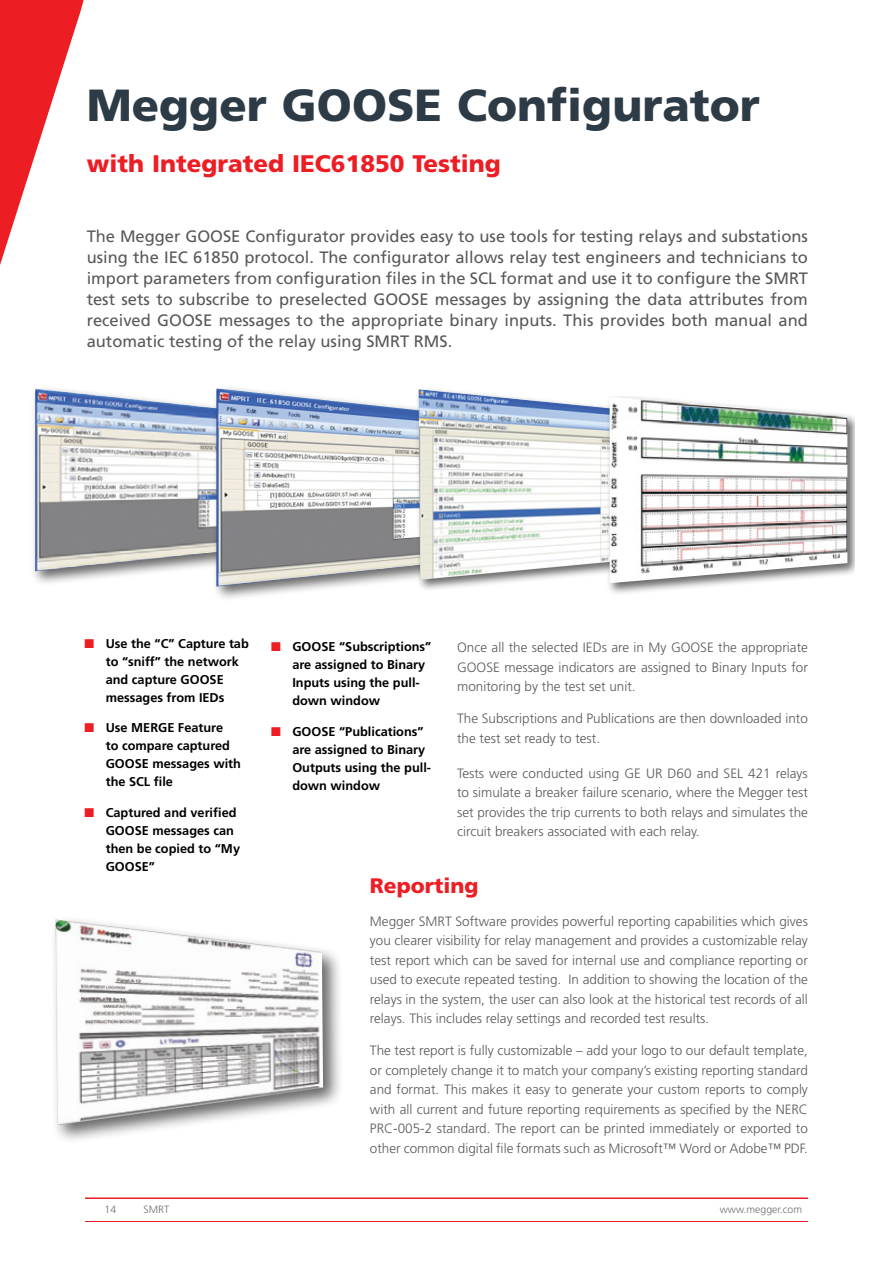
<style>
.page{position:relative;width:893px;height:1263px;background:#fff}
.page>*{position:absolute;margin:0;border:0;box-sizing:border-box;transform-origin:0 0}
.t1{font:900 45px "Frutiger";color:#2c3b46}
.t2{font:900 24px "Frutiger";color:#ed1d24}
.t3{font:900 21px "Frutiger";color:#ed1d24}
.t4{font:16.5px/21px "Frutiger LT Std";color:#58595b;text-align:justify}
.t5{font:300 13.5px/19.5px "Frutiger LT Std";color:#58595b;text-align:justify}
.t6{font:700 12.75px/18px "Frutiger";color:#000}
.t7{font:300 10.5px "Frutiger LT Std";color:#6d6e71}
.s1{color:#ed1d24}
</style>
<div class="page">
<div style="left:31px;top:385px;width:276px;height:202px;background:#000;opacity:.6"></div>
<img style="left:35px;top:389px;width:177px;height:182px">
<div style="left:212px;top:384px;width:305px;height:218px;background:#000;opacity:.6"></div>
<img style="left:216px;top:388px;width:199px;height:198px">
<div style="left:415px;top:386px;width:272px;height:206px;background:#000;opacity:.6"></div>
<img style="left:419px;top:389px;width:268px;height:191px">
<div style="left:606px;top:396px;width:248px;height:200px;background:#000;opacity:.6"></div>
<img style="left:610px;top:396px;width:238px;height:187px">
<div style="left:50px;top:914px;width:294px;height:231px;background:#000;opacity:.6"></div>
<img style="left:55px;top:919px;width:50px;height:206px">
<svg style="left:0;top:0;width:84px;height:265px"></svg>
<hr style="left:85px;top:1198px;width:723px;height:1px;background:#ed1d24">
<hr style="left:85px;top:1221px;width:723px;height:1px;background:#ed1d24">
<h1 class="t1" style="left:87px;top:78px;width:675px">Megger GOOSE Configurator</h1>
<h2 class="t2" style="left:87px;top:150px;width:416px">with Integrated IEC61850 Testing</h2>
<p class="t4" style="left:87px;top:226px;width:723px">The Megger GOOSE Configurator provides easy to use tools for testing relays and substations using the IEC 61850 protocol. The configurator allows relay test engineers and technicians to import parameters from configuration files in the SCL format and use it to configure the SMRT test sets to subscribe to preselected GOOSE messages by assigning the data attributes from received GOOSE messages to the appropriate binary inputs. This provides both manual and automatic testing of the relay using SMRT RMS.</p>
<p class="t6" style="left:106px;top:634px;width:145px;text-indent:-21px"><span class="s1">■</span> Use the “C” Capture tab to “sniff” the network and capture GOOSE messages from IEDs</p>
<p class="t6" style="left:106px;top:719px;width:137px;text-indent:-21px"><span class="s1">■</span> Use MERGE Feature<br>to compare captured<br>GOOSE messages with the SCL file</p>
<p class="t6" style="left:106px;top:804px;width:136px;text-indent:-21px"><span class="s1">■</span> Captured and verified<br>GOOSE messages can then be copied to “My<br>GOOSE”</p>
<p class="t6" style="left:292px;top:638px;width:141px;text-indent:-21px"><span class="s1">■</span> GOOSE “Subscriptions” are assigned to Binary<br>Inputs using the pull&shy;down window</p>
<p class="t6" style="left:292px;top:723px;width:140px;text-indent:-21px"><span class="s1">■</span> GOOSE “Publications” are assigned to Binary<br>Outputs using the pull&shy;down window</p>
<p class="t5" style="left:457px;top:638px;width:352px">Once all the selected IEDs are in My GOOSE the appropriate GOOSE message indicators are assigned to Binary Inputs for monitoring by the test set unit.</p>
<p class="t5" style="left:457px;top:709px;width:352px">The Subscriptions and Publications are then downloaded into the test set ready to test.</p>
<p class="t5" style="left:457px;top:763px;width:352px">Tests were conducted using GE UR D60 and SEL 421 relays to simulate a breaker failure scenario, where the Megger test set provides the trip currents to both relays and simulates the circuit breakers associated with each relay.</p>
<h3 class="t3" style="left:370px;top:873px;width:110px">Reporting</h3>
<p class="t5" style="left:370px;top:911px;width:439px">Megger SMRT Software provides powerful reporting capabilities which gives you clearer visibility for relay management and provides a customizable relay test report which can be saved for internal use and compliance reporting or used to execute repeated testing. In addition to showing the location of the relays in the system, the user can also look at the historical test records of all relays. This includes relay settings and recorded test results.</p>
<p class="t5" style="left:370px;top:1041px;width:439px">The test report is fully customizable – add your logo to our default template, or completely change it to match your company’s existing reporting standard and format. This makes it easy to generate your custom reports to comply with all current and future reporting requirements as specified by the NERC PRC-005-2 standard. The report can be printed immediately or exported to other common digital file formats such as Microsoft™ Word or Adobe™ PDF.</p>
<p class="t7" style="left:105px;top:1204px;width:13px">14</p>
<p class="t7" style="left:144px;top:1204px;width:27px">SMRT</p>
<p class="t7" style="left:720px;top:1204px;width:84px">www.megger.com</p>
</div>
